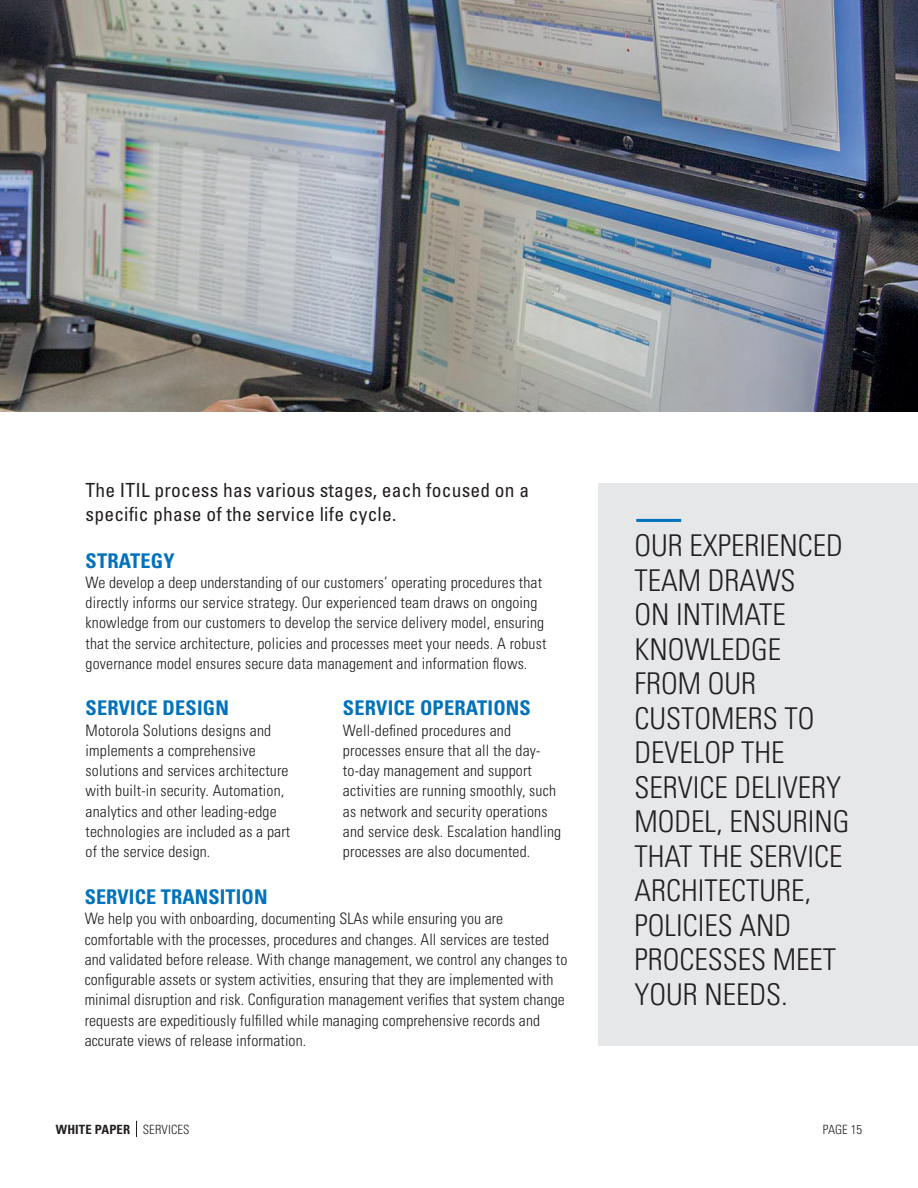
<style>
.page{position:relative;width:918px;height:1188px;background:#fff}
.page>*{position:absolute;margin:0;border:0;box-sizing:border-box;transform-origin:0 0}
.Body{font:300 condensed 30px/34.5px "Univers LT Std";color:#231f20}
.t1{font:700 condensed 20.25px "Univers LT Std";letter-spacing:.01em;color:#0072bc}
.t2{font:condensed 19.5px/24px "Univers LT Std";letter-spacing:.01em;color:#231f20}
.t3{font:300 condensed 15.75px/20.2px "Univers LT Std";letter-spacing:.01em;color:#231f20}
.t4{font:700 condensed 12.75px "Univers LT Std";letter-spacing:.01em;color:#231f20}
.t5{font:300 condensed 12.75px "Univers LT Std";color:#231f20}
.s1{font-weight:300}
</style>
<div class="page">
<img style="left:0;top:0;width:918px;height:412px">
<div style="left:599px;top:483px;width:319px;height:563px;background:#e6e7e9"></div>
<hr style="left:636px;top:519px;width:45px;height:3px;background:#0072bc">
<svg style="left:136px;top:1121px;width:1px;height:16px"></svg>
<p class="t2" style="left:86px;top:478px;width:445px">The ITIL process has various stages, each focused on a specific phase of the service life cycle.</p>
<p class="t1" style="left:86px;top:548px;width:91px">STRATEGY</p>
<p class="t3" style="left:86px;top:572px;width:462px">We develop a deep understanding of our customers’ operating procedures that directly informs our service strategy. Our experienced team draws on ongoing knowledge from our customers to develop the service delivery model, ensuring that the service architecture, policies and processes meet your needs. A robust governance model ensures secure data management and information flows.</p>
<p class="t1" style="left:86px;top:696px;width:145px">SERVICE DESIGN</p>
<p class="t3" style="left:86px;top:720px;width:206px">Motorola Solutions designs and implements a comprehensive solutions and services architecture with built-in security. Automation, analytics and other leading-edge technologies are included as a part of the service design.</p>
<p class="t1" style="left:85px;top:885px;width:184px">SERVICE TRANSITION</p>
<p class="t3" style="left:85px;top:909px;width:484px">We help you with onboarding, documenting SLAs while ensuring you are comfortable with the processes, procedures and changes. All services are tested and validated before release. With change management, we control any changes to configurable assets or system activities, ensuring that they are implemented with minimal disruption and risk. Configuration management verifies that system change requests are expeditiously fulfilled while managing comprehensive records and accurate views of release information.</p>
<p class="t1" style="left:343px;top:696px;width:189px">SERVICE OPERATIONS</p>
<p class="t3" style="left:343px;top:720px;width:220px">Well-defined procedures and processes ensure that all the day&shy;to-day management and support activities are running smoothly, such as network and security operations and service desk. Escalation handling processes are also documented.</p>
<p class="Body" style="left:635px;top:529px;width:216px">OUR EXPERIENCED<br>TEAM DRAWS<br>ON INTIMATE<br>KNOWLEDGE<br>FROM OUR<br>CUSTOMERS TO<br>DEVELOP THE<br>SERVICE DELIVERY<br>MODEL, ENSURING<br>THAT THE SERVICE<br>ARCHITECTURE,<br>POLICIES AND<br>PROCESSES MEET<br>YOUR NEEDS.</p>
<p class="t4" style="left:56px;top:1122px;width:135px">WHITE PAPER <span class="s1">SERVICES</span></p>
<p class="t5" style="left:823px;top:1122px;width:41px">PAGE 15</p>
</div>
